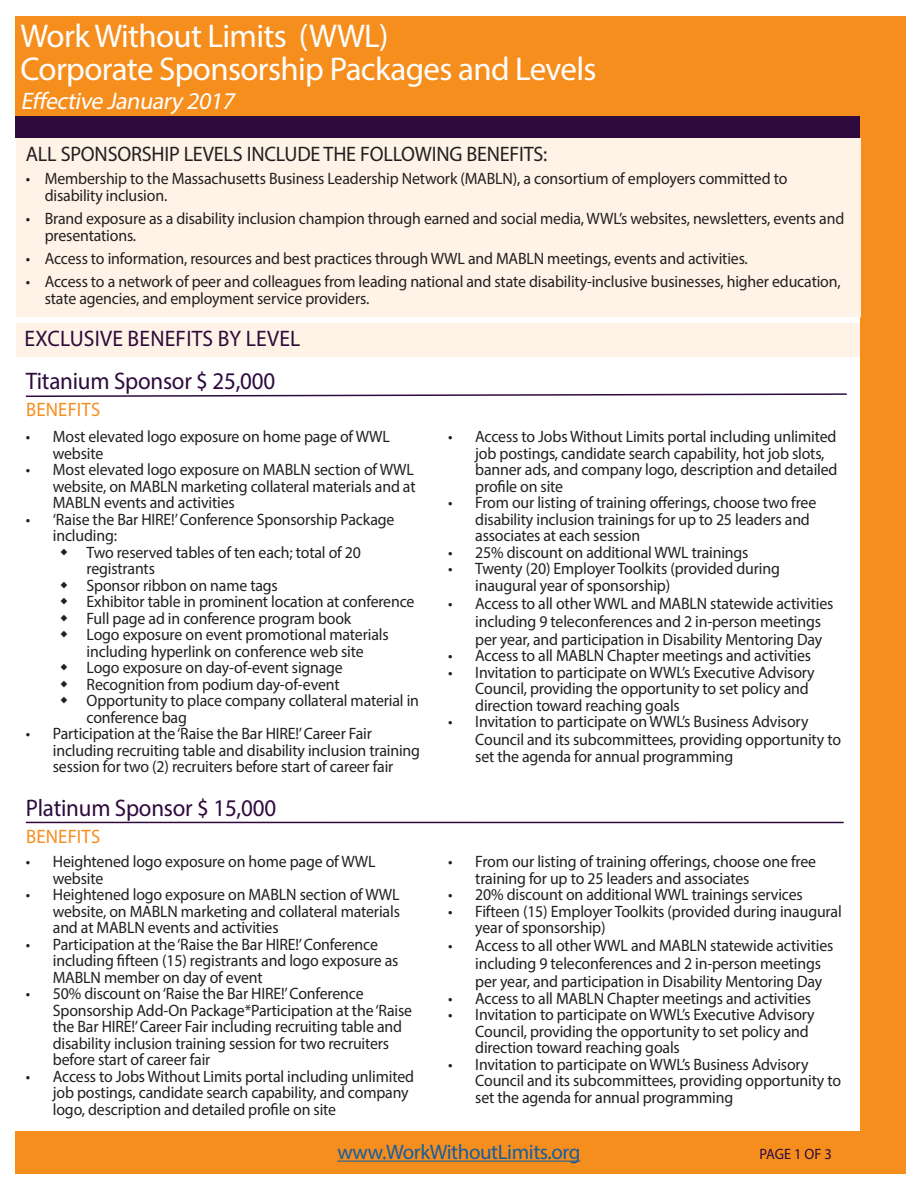
<style>
.page{position:relative;width:918px;height:1188px;background:#fff}
.page>*{position:absolute;margin:0;border:0;box-sizing:border-box;transform-origin:0 0}
.t1{font:33px "Myriad Pro";letter-spacing:-.02em;color:#fff}
.t2{font:24px "Myriad Pro";letter-spacing:-.01em;color:#2e0a3d;scale:.96 1}
.t3{font:italic 24px "Myriad Pro";color:#fff}
.t4{font:22.5px "Myriad Pro";letter-spacing:.01em;color:#2e0a3d;scale:.96 1}
.t5{font:21px "Myriad Pro";letter-spacing:-.01em;color:#231f20;scale:.96 1}
.t6{font:21px "Myriad Pro";letter-spacing:-.02em;color:#175d9e}
.t7{font:19.5px "Myriad Pro";letter-spacing:.01em;color:#f68e1e;scale:.96 1}
.t8{font:16.5px/16.5px "Myriad Pro";letter-spacing:-.01em;color:#231f20;scale:.96 1}
.t9{font:15px "Myriad Pro";color:#2e0a3d;scale:.96 1}
</style>
<div class="page">
<div style="left:16px;top:323px;width:845px;height:34px;background:#fef3e6"></div>
<div style="left:15px;top:16px;width:864px;height:101px;background:#f68e1e"></div>
<div style="left:15px;top:116px;width:882px;height:22px;background:#2e0a3d"></div>
<div style="left:15px;top:1131px;width:891px;height:42px;background:#f68e1e"></div>
<hr style="left:337px;top:1161px;width:244px;height:1px;background:#175d9e">
<div style="left:860px;top:16px;width:46px;height:1157px;background:#f68e1e"></div>
<div style="left:16px;top:138px;width:845px;height:178px;background:#fef3e6"></div>
<svg style="left:25px;top:393px;width:822px;height:5px"></svg>
<hr style="left:26px;top:822px;width:818px;height:1px;background:#2e0a3d">
<p class="t1" style="left:20px;top:16px;width:370px">Work Without Limits (WWL)</p>
<p class="t1" style="left:20px;top:49px;width:578px">Corporate Sponsorship Packages and Levels</p>
<p class="t3" style="left:20px;top:86px;width:220px">Effective January 2017</p>
<p class="t5" style="left:26px;top:141px;width:545px">ALL SPONSORSHIP LEVELS INCLUDE THE FOLLOWING BENEFITS:</p>
<p class="t8" style="left:45px;top:170px;width:775px;text-indent:-19px">• Membership to the Massachusetts Business Leadership Network (MABLN), a consortium of employers committed to disability inclusion.</p>
<p class="t8" style="left:45px;top:210px;width:834px;text-indent:-19px">• Brand exposure as a disability inclusion champion through earned and social media, WWL’s websites, newsletters, events and presentations.</p>
<p class="t8" style="left:26px;top:250px;width:754px">• Access to information, resources and best practices through WWL and MABLN meetings, events and activities.</p>
<p class="t8" style="left:45px;top:273px;width:831px;text-indent:-19px">• Access to a network of peer and colleagues from leading national and state disability-inclusive businesses, higher education, state agencies, and employment service providers.</p>
<p class="t4" style="left:25px;top:324px;width:289px">EXCLUSIVE BENEFITS BY LEVEL</p>
<p class="t2" style="left:26px;top:366px;width:261px">Titanium Sponsor $ 25,000</p>
<p class="t7" style="left:26px;top:397px;width:79px">BENEFITS</p>
<p class="t8" style="left:53px;top:428px;width:353px;text-indent:-27px">• Most elevated logo exposure on home page of WWL website</p>
<p class="t8" style="left:53px;top:461px;width:379px;text-align:justify;text-indent:-27px">• Most elevated logo exposure on MABLN section of WWL website, on MABLN marketing collateral materials and at MABLN events and activities</p>
<p class="t8" style="left:53px;top:510px;width:357px;text-indent:-27px">• ‘Raise the Bar HIRE!’ Conference Sponsorship Package including:</p>
<p class="t8" style="left:87px;top:543px;width:287px">Two reserved tables of ten each; total of 20 registrants</p>
<p class="t8" style="left:87px;top:576px;width:201px">Sponsor ribbon on name tags</p>
<p class="t8" style="left:87px;top:593px;width:343px">Exhibitor table in prominent location at conference</p>
<p class="t8" style="left:87px;top:609px;width:277px">Full page ad in conference program book</p>
<p class="t8" style="left:87px;top:626px;width:316px">Logo exposure on event promotional materials including hyperlink on conference web site</p>
<p class="t8" style="left:87px;top:659px;width:269px">Logo exposure on day-of-event signage</p>
<p class="t8" style="left:87px;top:675px;width:265px">Recognition from podium day-of-event</p>
<p class="t8" style="left:87px;top:692px;width:348px">Opportunity to place company collateral material in conference bag</p>
<p class="t8" style="left:53px;top:725px;width:384px;text-indent:-27px">• Participation at the ‘Raise the Bar HIRE!’ Career Fair including recruiting table and disability inclusion training session for two (2) recruiters before start of career fair</p>
<p class="t2" style="left:26px;top:794px;width:262px">Platinum Sponsor $ 15,000</p>
<p class="t7" style="left:26px;top:825px;width:79px">BENEFITS</p>
<p class="t8" style="left:53px;top:853px;width:338px;text-indent:-27px">• Heightened logo exposure on home page of WWL website</p>
<p class="t8" style="left:53px;top:886px;width:363px;text-align:justify;text-indent:-27px">• Heightened logo exposure on MABLN section of WWL website, on MABLN marketing and collateral materials and at MABLN events and activities</p>
<p class="t8" style="left:53px;top:936px;width:362px;text-indent:-27px">• Participation at the ‘Raise the Bar HIRE!’ Conference including fifteen (15) registrants and logo exposure as<br>MABLN member on day of event</p>
<p class="t8" style="left:53px;top:985px;width:376px;text-indent:-27px">• 50% discount on ‘Raise the Bar HIRE!’ Conference Sponsorship Add-On Package*Participation at the ‘Raise the Bar HIRE!’ Career Fair including recruiting table and disability inclusion training session for two recruiters before start of career fair</p>
<p class="t8" style="left:53px;top:1068px;width:378px;text-indent:-27px">• Access to Jobs Without Limits portal including unlimited job postings, candidate search capability, and company logo, description and detailed profile on site</p>
<p class="t8" style="left:475px;top:428px;width:379px;text-indent:-27px">• Access to Jobs Without Limits portal including unlimited job postings, candidate search capability, hot job slots, banner ads, and company logo, description and detailed profile on site</p>
<p class="t8" style="left:475px;top:494px;width:357px;text-indent:-27px">• From our listing of training offerings, choose two free disability inclusion trainings for up to 25 leaders and associates at each session</p>
<p class="t8" style="left:448px;top:543px;width:314px">• 25% discount on additional WWL trainings</p>
<p class="t8" style="left:475px;top:560px;width:319px;text-indent:-27px">• Twenty (20) Employer Toolkits (provided during inaugural year of sponsorship)</p>
<p class="t8" style="left:475px;top:594px;width:375px;line-height:18px;text-indent:-27px">• Access to all other WWL and MABLN statewide activities including 9 teleconferences and 2 in-person meetings per year, and participation in Disability Mentoring Day</p>
<p class="t8" style="left:448px;top:647px;width:379px">• Access to all MABLN Chapter meetings and activities</p>
<p class="t8" style="left:475px;top:663px;width:355px;text-indent:-27px">• Invitation to participate on WWL’s Executive Advisory<br>Council, providing the opportunity to set policy and direction toward reaching goals</p>
<p class="t8" style="left:475px;top:712px;width:383px;line-height:18px;text-indent:-27px">• Invitation to participate on WWL’s Business Advisory<br>Council and its subcommittees, providing opportunity to</p>
<p class="t8" style="left:475px;top:747px;width:270px">set the agenda for annual programming</p>
<p class="t8" style="left:475px;top:853px;width:357px;text-indent:-27px">• From our listing of training offerings, choose one free training for up to 25 leaders and associates</p>
<p class="t8" style="left:448px;top:886px;width:371px">• 20% discount on additional WWL trainings services</p>
<p class="t8" style="left:475px;top:903px;width:383px;text-indent:-27px">• Fifteen (15) Employer Toolkits (provided during inaugural year of sponsorship)</p>
<p class="t8" style="left:475px;top:936px;width:375px;line-height:18px;text-indent:-27px">• Access to all other WWL and MABLN statewide activities including 9 teleconferences and 2 in-person meetings per year, and participation in Disability Mentoring Day</p>
<p class="t8" style="left:448px;top:990px;width:379px">• Access to all MABLN Chapter meetings and activities</p>
<p class="t8" style="left:475px;top:1006px;width:355px;text-indent:-27px">• Invitation to participate on WWL’s Executive Advisory<br>Council, providing the opportunity to set policy and direction toward reaching goals</p>
<p class="t8" style="left:475px;top:1056px;width:383px;text-indent:-27px">• Invitation to participate on WWL’s Business Advisory<br>Council and its subcommittees, providing opportunity to set the agenda for annual programming</p>
<p class="t6" style="left:337px;top:1139px;width:245px">www.WorkWithoutLimits.org</p>
<p class="t9" style="left:760px;top:1144px;width:77px">PAGE 1 OF 3</p>
</div>
